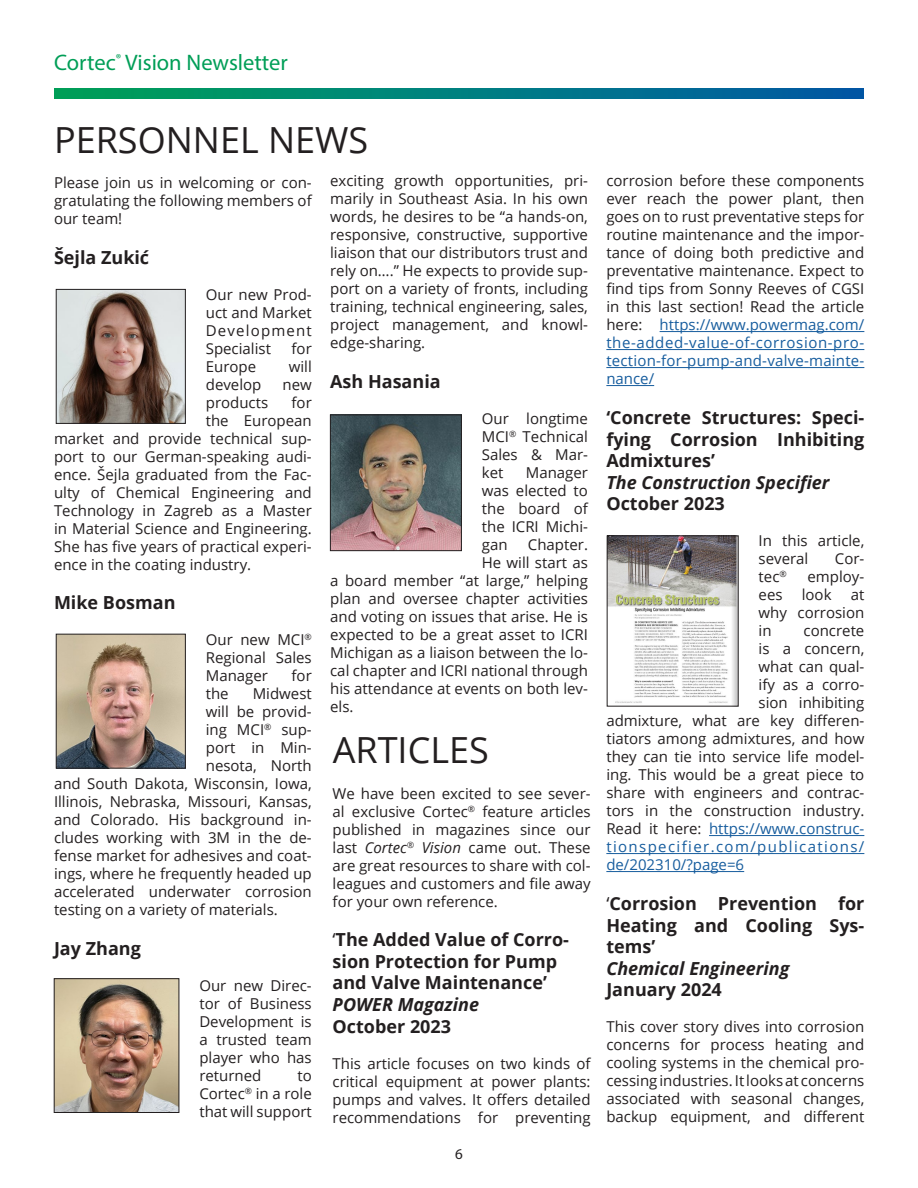
<style>
.page{position:relative;width:918px;height:1188px;background:#fff}
.page>*{position:absolute;margin:0;border:0;box-sizing:border-box;transform-origin:0 0}
.t1{font:36px "Open Sans";color:#231f20}
.t2{font:22.5px "Myriad Pro";color:#009e57}
.t3{font:700 18px/21.6px "Open Sans";color:#231f20;text-align:justify}
.t4{font:italic 700 18px "Open Sans";color:#231f20}
.t5{font:15px/18px "Open Sans";color:#231f20;text-align:justify}
.t6{font:15px "Open Sans";color:#175d9e}
.t7{font:15px "Open Sans";letter-spacing:.09em;color:#175d9e}
.t8{font:15px "Myriad Pro";color:#231f20}
.s1{font-style:italic}
.s2{font-weight:400}
.s3{color:#175d9e}
.s4{color:#231f20}
</style>
<div class="page">
<svg style="left:54px;top:88px;width:810px;height:10px;background:#007e7e"></svg>
<img style="left:58px;top:291px;width:126px;height:131px">
<div style="left:56px;top:289px;width:130px;height:135px;border:1px solid #231f20"></div>
<img style="left:58px;top:636px;width:126px;height:130px">
<div style="left:56px;top:634px;width:130px;height:134px;border:1px solid #231f20"></div>
<img style="left:56px;top:980px;width:121px;height:131px">
<div style="left:54px;top:978px;width:125px;height:135px;border:1px solid #231f20"></div>
<img style="left:332px;top:417px;width:128px;height:132px">
<div style="left:330px;top:415px;width:132px;height:136px;border:1px solid #231f20"></div>
<hr style="left:660px;top:331px;width:204px;height:1px;background:#175d9e">
<hr style="left:606px;top:349px;width:258px;height:1px;background:#175d9e">
<hr style="left:606px;top:367px;width:258px;height:1px;background:#175d9e">
<hr style="left:606px;top:385px;width:48px;height:1px;background:#175d9e">
<hr style="left:709px;top:835px;width:155px;height:1px;background:#175d9e">
<hr style="left:606px;top:853px;width:258px;height:1px;background:#175d9e">
<hr style="left:606px;top:871px;width:138px;height:1px;background:#175d9e">
<img style="left:609px;top:538px;width:127px;height:166px">
<div style="left:607px;top:536px;width:131px;height:170px;border:1px solid #231f20"></div>
<h2 class="t2" style="left:54px;top:49px;width:235px">Cortec<sup>®</sup> Vision Newsletter</h2>
<p class="t1" style="left:54px;top:115px;width:316px">PERSONNEL NEWS</p>
<p class="t5" style="left:54px;top:173px;width:259px">Please join us in welcoming or con&shy;gratulating the following members of our team!</p>
<p class="t3" style="left:54px;top:246px;width:97px">Šejla Zukić</p>
<p class="t5" style="left:206px;top:285px;width:108px">Our new Prod&shy;uct and Market Development Specialist</p>
<p class="t5" style="left:330px;top:172px;width:259px">exciting growth opportunities, pri&shy;marily in Southeast Asia. In his own words, he desires to be “a hands-on, responsive, constructive, supportive liaison that our distributors trust and rely on….” He expects to provide sup&shy;port on a variety of fronts, including training, technical engineering, sales, project management, and knowl&shy;edge-sharing.</p>
<p class="t3" style="left:330px;top:370px;width:112px">Ash Hasania</p>
<p class="t5" style="left:482px;top:409px;width:108px">Our longtime MCI<sup>®</sup> Technical Sales &amp; Mar&shy;ket</p>
<p class="t5" style="left:292px;top:339px;width:22px">for</p>
<p class="t5" style="left:206px;top:357px;width:52px">Europe</p>
<p class="t5" style="left:289px;top:357px;width:25px">will</p>
<p class="t5" style="left:206px;top:375px;width:57px">develop</p>
<p class="t5" style="left:283px;top:375px;width:31px">new</p>
<p class="t5" style="left:206px;top:393px;width:64px">products</p>
<p class="t5" style="left:292px;top:393px;width:22px">for</p>
<p class="t5" style="left:206px;top:411px;width:107px">the European</p>
<p class="t5" style="left:54px;top:429px;width:259px">market and provide technical sup-</p>
<p class="t5" style="left:54px;top:447px;width:259px">port to our German-speaking audi-</p>
<p class="t5" style="left:54px;top:465px;width:259px">ence. Šejla graduated from the Fac-</p>
<p class="t5" style="left:54px;top:483px;width:259px">ulty of Chemical Engineering and</p>
<p class="t5" style="left:54px;top:501px;width:259px">Technology in Zagreb as a Master</p>
<p class="t5" style="left:54px;top:519px;width:259px">in Material Science and Engineering.</p>
<p class="t5" style="left:54px;top:537px;width:259px">She has five years of practical experi-</p>
<p class="t5" style="left:54px;top:555px;width:199px">ence in the coating industry.</p>
<p class="t3" style="left:54px;top:591px;width:123px">Mike Bosman</p>
<p class="t5" style="left:206px;top:630px;width:107px">Our new MCI<sup>® </sup>Regional Sales Manager</p>
<p class="t5" style="left:482px;top:463px;width:108px;text-indent:44px">Manager was elected to the board of the ICRI Michi&shy;gan</p>
<p class="t5" style="left:528px;top:535px;width:62px">Chapter.</p>
<p class="t5" style="left:482px;top:553px;width:108px">He will start as</p>
<p class="t5" style="left:330px;top:571px;width:259px">a board member “at large,” helping</p>
<p class="t5" style="left:330px;top:589px;width:259px">plan and oversee chapter activities</p>
<p class="t5" style="left:330px;top:607px;width:259px">and voting on issues that arise. He is</p>
<p class="t5" style="left:330px;top:625px;width:259px">expected to be a great asset to ICRI</p>
<p class="t5" style="left:330px;top:643px;width:259px">Michigan as a liaison between the lo-</p>
<p class="t5" style="left:330px;top:661px;width:259px">cal chapter and ICRI national through</p>
<p class="t5" style="left:330px;top:679px;width:259px">his attendance at events on both lev-</p>
<p class="t5" style="left:330px;top:697px;width:25px">els.</p>
<p class="t1" style="left:333px;top:726px;width:158px">ARTICLES</p>
<p class="t5" style="left:333px;top:784px;width:260px">We have been excited to see sever&shy;al exclusive Cortec<sup>®</sup> feature articles published in magazines since our last <span class="s1">Cortec</span><sup>®</sup> <span class="s1">Vision</span> came out. These are great resources to share with col&shy;leagues and customers and file away for your own reference.</p>
<p class="t3" style="left:333px;top:928px;width:238px;text-align:left"><span class="s2">‘</span>The Added Value of Corro&shy;sion Protection for Pump and Valve Maintenance’</p>
<p class="t4" style="left:333px;top:992px;width:148px">POWER Magazine</p>
<p class="t3" style="left:333px;top:1015px;width:120px">October 2023</p>
<p class="t5" style="left:333px;top:1054px;width:260px">This article focuses on two kinds of critical equipment at power plants: pumps and valves. It offers detailed recommendations for preventing</p>
<p class="t5" style="left:292px;top:666px;width:22px">for</p>
<p class="t5" style="left:206px;top:684px;width:24px">the</p>
<p class="t5" style="left:253px;top:684px;width:61px">Midwest</p>
<p class="t5" style="left:206px;top:702px;width:107px">will be provid-</p>
<p class="t5" style="left:206px;top:720px;width:107px">ing MCI<sup>®</sup> sup-</p>
<p class="t5" style="left:206px;top:738px;width:107px">port in Min-</p>
<p class="t5" style="left:206px;top:756px;width:107px">nesota, North</p>
<p class="t5" style="left:54px;top:774px;width:259px">and South Dakota, Wisconsin, Iowa,</p>
<p class="t5" style="left:54px;top:792px;width:259px">Illinois, Nebraska, Missouri, Kansas,</p>
<p class="t5" style="left:54px;top:810px;width:259px">and Colorado. His background in-</p>
<p class="t5" style="left:54px;top:828px;width:259px">cludes working with 3M in the de-</p>
<p class="t5" style="left:54px;top:846px;width:259px">fense market for adhesives and coat-</p>
<p class="t5" style="left:54px;top:864px;width:259px">ings, where he frequently headed up</p>
<p class="t5" style="left:54px;top:882px;width:259px">accelerated underwater corrosion</p>
<p class="t5" style="left:54px;top:900px;width:225px">testing on a variety of materials.</p>
<p class="t3" style="left:54px;top:937px;width:88px">Jay Zhang</p>
<p class="t5" style="left:199px;top:976px;width:114px">Our new Direc&shy;tor of Business Development is a trusted team player who has returned</p>
<p class="t5" style="left:199px;top:1066px;width:114px;text-indent:98px">to Cortec<sup>®</sup> in a role that will support</p>
<p class="t8" style="left:455px;top:1144px;width:9px">6</p>
<p class="t5" style="left:606px;top:172px;width:260px">corrosion before these components ever reach the power plant, then goes on to rust preventative steps for routine maintenance and the impor&shy;tance of doing both predictive and preventative maintenance. Expect to find tips from Sonny Reeves of CGSI in this last section! Read the article here: <span class="s3">https://www.powermag.com/ the-added-value-of-corrosion-pro&shy;tection-for-pump-and-valve-mainte&shy;nance/</span></p>
<p class="t3" style="left:606px;top:406px;width:260px">‘Concrete Structures: Speci&shy;fying Corrosion Inhibiting Admixtures’</p>
<p class="t4" style="left:606px;top:470px;width:225px">The Construction Specifier</p>
<p class="t3" style="left:606px;top:493px;width:120px">October 2023</p>
<p class="t5" style="left:759px;top:532px;width:107px">In this article, several</p>
<p class="t5" style="left:835px;top:550px;width:31px">Cor-</p>
<p class="t5" style="left:759px;top:568px;width:30px">tec<sup>®</sup></p>
<p class="t5" style="left:808px;top:568px;width:58px">employ-</p>
<p class="t5" style="left:759px;top:586px;width:25px">ees</p>
<p class="t5" style="left:802px;top:586px;width:31px">look</p>
<p class="t5" style="left:759px;top:586px;width:107px;text-indent:92px">at why corrosion in</p>
<p class="t5" style="left:804px;top:622px;width:62px">concrete</p>
<p class="t5" style="left:759px;top:640px;width:107px">is a concern,</p>
<p class="t5" style="left:759px;top:658px;width:107px">what can qual-</p>
<p class="t5" style="left:759px;top:676px;width:107px">ify as a corro-</p>
<p class="t5" style="left:759px;top:694px;width:107px">sion inhibiting</p>
<p class="t5" style="left:606px;top:712px;width:260px">admixture, what are key differen-</p>
<p class="t5" style="left:606px;top:730px;width:260px">tiators among admixtures, and how</p>
<p class="t5" style="left:606px;top:748px;width:260px">they can tie into service life model-</p>
<p class="t5" style="left:606px;top:766px;width:260px">ing. This would be a great piece to</p>
<p class="t5" style="left:606px;top:784px;width:260px">share with engineers and contrac-</p>
<p class="t5" style="left:606px;top:802px;width:260px">tors in the construction industry.</p>
<p class="t6" style="left:606px;top:819px;width:260px"><span class="s4">Read it here:</span> https://www.construc-</p>
<p class="t7" style="left:606px;top:837px;width:260px">tionspecifier.com/publications/</p>
<p class="t6" style="left:606px;top:855px;width:139px">de/202310/?page=6</p>
<p class="t3" style="left:606px;top:892px;width:260px"><span class="s2">‘</span>Corrosion Prevention for Heating and Cooling Sys&shy;tems’</p>
<p class="t4" style="left:606px;top:956px;width:185px">Chemical Engineering</p>
<p class="t3" style="left:606px;top:979px;width:117px">January 2024</p>
<p class="t5" style="left:606px;top:1018px;width:260px">This cover story dives into corrosion concerns for process heating and cooling systems in the chemical pro&shy;cessing industries. It looks at concerns associated with seasonal changes, backup equipment, and different</p>
</div>
